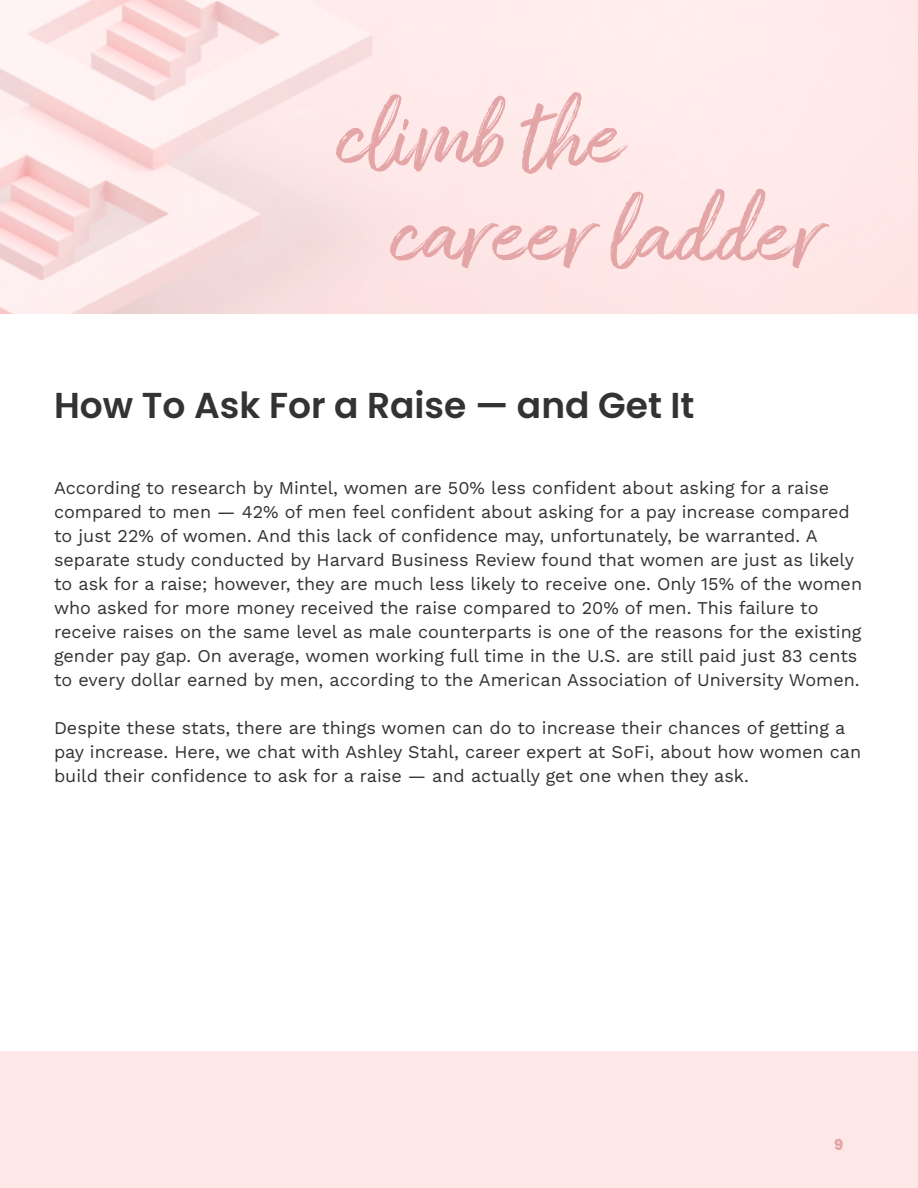
<style>
.page{position:relative;width:918px;height:1188px;background:#fff}
.page>*{position:absolute;margin:0;border:0;box-sizing:border-box;transform-origin:0 0}
.t1{font:97.5px/97.5px "Amithen";color:#e4a5a6}
.t2{font:600 36px "Poppins";color:#333}
.t3{font:18px/24px "Work Sans";color:#333}
.t4{font:800 15px "Poppins";color:#e4a5a6}
</style>
<div class="page">
<div style="left:0;top:1052px;width:918px;height:136px;background:#fde8e7"></div>
<h1 class="t1" style="left:390px;top:93px;width:434px;text-indent:-54px">climb the career ladder</h1>
<h2 class="t2" style="left:54px;top:385px;width:642px">How To Ask For a Raise — and Get It</h2>
<p class="t3" style="left:54px;top:476px;width:810px">According to research by Mintel, women are 50% less confident about asking for a raise compared to men — 42% of men feel confident about asking for a pay increase compared to just 22% of women. And this lack of confidence may, unfortunately, be warranted. A separate study conducted by Harvard Business Review found that women are just as likely to ask for a raise; however, they are much less likely to receive one. Only 15% of the women who asked for more money received the raise compared to 20% of men. This failure to receive raises on the same level as male counterparts is one of the reasons for the existing gender pay gap. On average, women working full time in the U.S. are still paid just 83 cents to every dollar earned by men, according to the American Association of University Women.</p>
<p class="t3" style="left:54px;top:716px;width:809px">Despite these stats, there are things women can do to increase their chances of getting a pay increase. Here, we chat with Ashley Stahl, career expert at SoFi, about how women can build their confidence to ask for a raise — and actually get one when they ask.</p>
<p class="t4" style="left:834px;top:1136px;width:11px">9</p>
</div>
